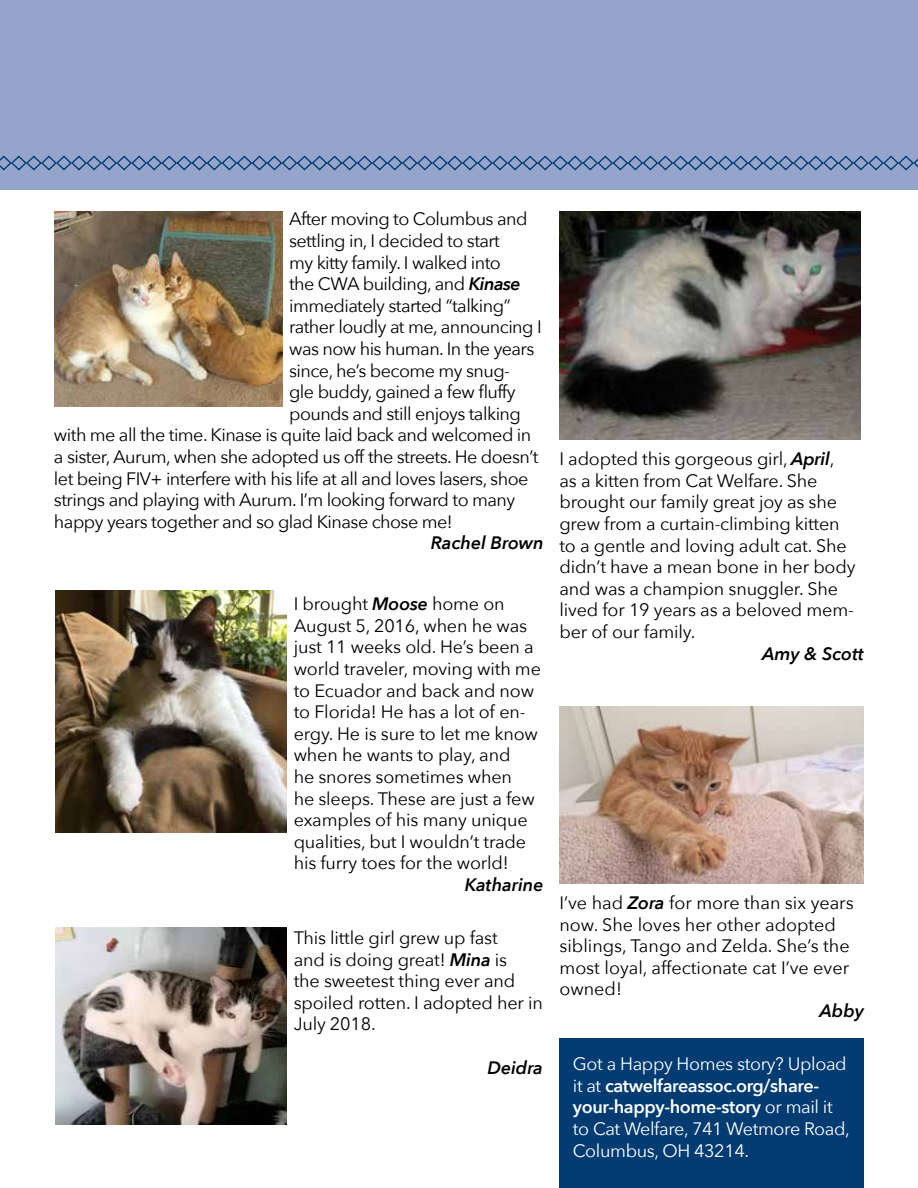
<style>
.page{position:relative;width:918px;height:1188px;background:#fff}
.page>*{position:absolute;margin:0;border:0;box-sizing:border-box;transform-origin:0 0}
.t1{font:18px/21.6px "Avenir Next";letter-spacing:-.01em;color:#000}
.t2{font:18px "Avenir Next";letter-spacing:-.03em;color:#000}
.t3{font:18px/21.6px "Avenir Next";letter-spacing:-.02em;color:#fff}
.t4{font:italic 600 18px "Avenir Next";color:#000}
.s1{font-weight:600;font-style:italic}
.s2{font-weight:600}
</style>
<div class="page">
<div style="left:0;top:0;width:918px;height:189px;background:#94a4ca"></div>
<svg style="left:0;top:155px;width:918px;height:16px"></svg>
<img style="left:559px;top:211px;width:301px;height:229px">
<img style="left:54px;top:211px;width:228px;height:196px">
<div style="left:559px;top:1039px;width:305px;height:149px;background:#003b71"></div>
<img style="left:55px;top:591px;width:232px;height:241px">
<img style="left:56px;top:927px;width:231px;height:198px">
<img style="left:559px;top:707px;width:305px;height:177px">
<p class="t2" style="left:289px;top:204px;width:240px">After moving to Columbus and</p>
<p class="t2" style="left:289px;top:226px;width:212px">settling in, I decided to start</p>
<p class="t2" style="left:289px;top:247px;width:213px">my kitty family. I walked into</p>
<p class="t2" style="left:289px;top:269px;width:233px">the CWA building, and <span class="s1">Kinase</span></p>
<p class="t2" style="left:289px;top:290px;width:223px">immediately started “talking”</p>
<p class="t2" style="left:289px;top:312px;width:254px">rather loudly at me, announcing I</p>
<p class="t2" style="left:289px;top:334px;width:247px">was now his human. In the years</p>
<p class="t2" style="left:289px;top:355px;width:222px">since, he’s become my snug-</p>
<p class="t2" style="left:289px;top:377px;width:228px">gle buddy, gained a few fluffy</p>
<p class="t2" style="left:289px;top:398px;width:233px">pounds and still enjoys talking</p>
<p class="t2" style="left:54px;top:420px;width:479px">with me all the time. Kinase is quite laid back and welcomed in</p>
<p class="t2" style="left:54px;top:442px;width:486px">a sister, Aurum, when she adopted us off the streets. He doesn’t</p>
<p class="t2" style="left:54px;top:463px;width:476px">let being FIV+ interfere with his life at all and loves lasers, shoe</p>
<p class="t2" style="left:54px;top:485px;width:463px">strings and playing with Aurum. I’m looking forward to many</p>
<p class="t2" style="left:54px;top:506px;width:400px">happy years together and so glad Kinase chose me!</p>
<p class="t4" style="left:431px;top:528px;width:114px">Rachel Brown</p>
<p class="t1" style="left:294px;top:592px;width:249px">I brought <span class="s1">Moose</span> home on<br>August 5, 2016, when he was just 11 weeks old. He’s been a world traveler, moving with me to Ecuador and back and now to Florida! He has a lot of en&shy;ergy. He is sure to let me know when he wants to play, and<br>he snores sometimes when<br>he sleeps. These are just a few examples of his many unique qualities, but I wouldn’t trade his furry toes for the world!</p>
<p class="t4" style="left:465px;top:869px;width:80px">Katharine</p>
<p class="t1" style="left:294px;top:926px;width:251px">This little girl grew up fast<br>and is doing great! <span class="s1">Mina</span> is<br>the sweetest thing ever and spoiled rotten. I adopted her in<br>July 2018.</p>
<p class="t4" style="left:487px;top:1052px;width:57px">Deidra</p>
<p class="t1" style="left:559px;top:447px;width:298px">I adopted this gorgeous girl, <span class="s1">April</span>, as a kitten from Cat Welfare. She brought our family great joy as she grew from a curtain-climbing kitten to a gentle and loving adult cat. She didn’t have a mean bone in her body and was a champion snuggler. She lived for 19 years as a beloved mem&shy;ber of our family.</p>
<p class="t4" style="left:762px;top:638px;width:103px">Amy &amp; Scott</p>
<p class="t1" style="left:559px;top:891px;width:296px">I’ve had <span class="s1">Zora</span> for more than six years now. She loves her other adopted siblings, Tango and Zelda. She’s the most loyal, affectionate cat I’ve ever owned!</p>
<p class="t4" style="left:820px;top:995px;width:46px">Abby</p>
<p class="t3" style="left:573px;top:1052px;width:279px">Got a Happy Homes story? Upload it at <span class="s2">catwelfareassoc.org/share&shy;your-happy-home-story</span> or mail it to Cat Welfare, 741 Wetmore Road,<br>Columbus, OH 43214.</p>
</div>
